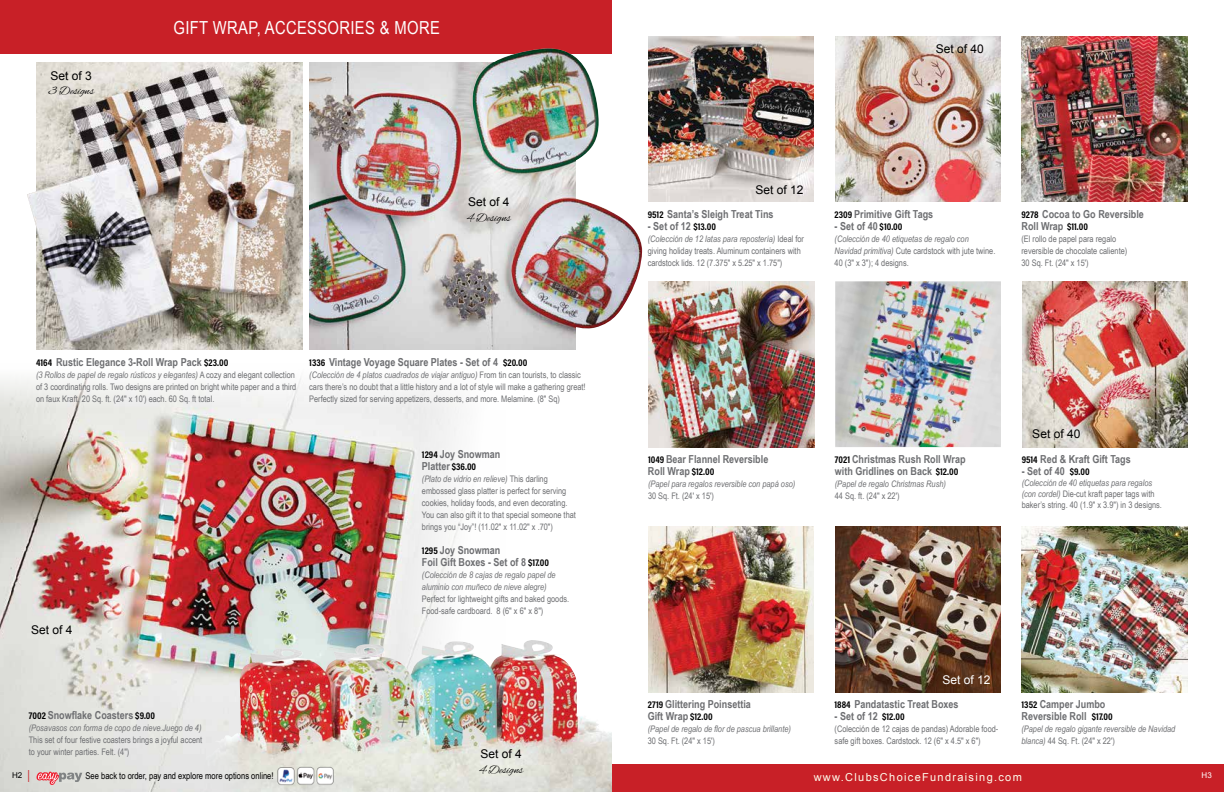
<style>
.page{position:relative;width:1224px;height:792px;background:#fff}
.page>*{position:absolute;margin:0;border:0;box-sizing:border-box;transform-origin:0 0}
.t1{font:18px "Arial Narrow";letter-spacing:.02em;color:#fff}
.t2{font:12px "Arial";color:#000}
.t3{font:12px "Alex Brush";color:#000}
.t4{font:12px "Arial";color:#fff}
.t5{font:700 11px/12px "Arial Narrow";color:#6d6e71}
.t6{font:11px "Arial";letter-spacing:.12em;color:#fefded}
.t7{font:9.2px "Arial Narrow";color:#000}
.t8{font:9px/12px "Arial Narrow";color:#6d6e71}
.t9{font:italic 9px/12px "Arial Narrow";color:#6d6e71}
.t10{font:8px "Arial";color:#000}
.t11{font:8px "Arial";color:#fff}
.s1{font-family:"Acumin Pro Cond";font-size:10px;color:#000}
.s2{font-style:italic}
.s3{font-style:normal}
.s4{font-family:"Minion Pro";font-size:12px;color:#c82027}
</style>
<div class="page">
<img style="left:1022px;top:281px;width:166px;height:166px">
<img style="left:835px;top:281px;width:166px;height:166px">
<div style="left:0;top:0;width:612px;height:54px;background:#c82027"></div>
<img style="left:0;top:370px;width:463px;height:422px">
<img style="left:204px;top:640px;width:408px;height:152px">
<div style="left:612px;top:764px;width:612px;height:28px;background:#c82027"></div>
<svg style="left:37px;top:772px;width:45px;height:13px"></svg>
<img style="left:277px;top:766px;width:57px;height:26px">
<img style="left:1022px;top:36px;width:166px;height:166px">
<img style="left:648px;top:36px;width:166px;height:166px">
<img style="left:835px;top:36px;width:166px;height:166px">
<img style="left:648px;top:281px;width:166px;height:166px">
<img style="left:1022px;top:526px;width:166px;height:166px">
<img style="left:648px;top:526px;width:166px;height:166px">
<img style="left:835px;top:526px;width:166px;height:166px">
<img style="left:36px;top:62px;width:267px;height:288px">
<img style="left:309px;top:62px;width:267px;height:288px">
<img style="left:472px;top:48px;width:170px;height:282px">
<img style="left:27px;top:171px;width:76px;height:77px">
<h2 class="t2" style="left:51px;top:68px;width:43px">Set of 3</h2>
<h2 class="t3" style="left:48px;top:84px;width:47px">3 Designs</h2>
<h1 class="t1" style="left:174px;top:14px;width:268px">GIFT WRAP, ACCESSORIES &amp; MORE</h1>
<h2 class="t2" style="left:468px;top:194px;width:43px">Set of 4</h2>
<h2 class="t3" style="left:467px;top:211px;width:45px">4 Designs</h2>
<h2 class="t2" style="left:936px;top:41px;width:50px">Set of 40</h2>
<h2 class="t2" style="left:756px;top:182px;width:50px">Set of 12</h2>
<p class="t5" style="left:648px;top:207px;width:127px"><span class="s1">9512</span> Santa’s Sleigh Treat Tins</p>
<p class="t5" style="left:648px;top:219px;width:70px">- Set of 12 <span class="s1">$13.00</span></p>
<p class="t8" style="left:648px;top:232px;width:158px"><span class="s2">(Colección de 12 latas para repostería)</span> Ideal for giving holiday treats. Aluminum containers with cardstock lids. 12 (7.375" x 5.25" x 1.75")</p>
<p class="t5" style="left:835px;top:207px;width:100px"><span class="s1">2309</span> Primitive Gift Tags</p>
<p class="t5" style="left:835px;top:219px;width:69px">- Set of 40 <span class="s1">$10.00</span></p>
<p class="t9" style="left:835px;top:232px;width:162px">(Colección de 40 etiquetas de regalo con<br>Navidad primitiva) <span class="s3">Cute cardstock with jute twine.<br>40 (3" x 3"); 4 designs.</span></p>
<p class="t5" style="left:1021px;top:207px;width:124px"><span class="s1">9278</span> Cocoa to Go Reversible<br>Roll Wrap <span class="s1">$11.00</span></p>
<p class="t8" style="left:1022px;top:232px;width:107px">(El rollo de papel para regalo reversible de chocolate caliente)<br>30 Sq. Ft. (24" x 15')</p>
<p class="t5" style="left:36px;top:356px;width:194px"><span class="s1">4164</span> Rustic Elegance 3-Roll Wrap Pack <span class="s1">$23.00</span></p>
<p class="t8" style="left:36px;top:368px;width:262px"><span class="s2">(3 Rollos de papel de regalo rústicos y elegantes)</span> A cozy and elegant collection of 3 coordinating rolls. Two designs are printed on bright white paper and a third on faux Kraft. 20 Sq. ft. (24" x 10') each. 60 Sq. ft total.</p>
<p class="t5" style="left:309px;top:356px;width:220px"><span class="s1">1336</span> Vintage Voyage Square Plates - Set of 4 <span class="s1">$20.00</span></p>
<p class="t8" style="left:309px;top:368px;width:278px"><span class="s2">(Colección de 4 platos cuadrados de viajar antiguo)</span> From tin can tourists, to classic cars there’s no doubt that a little history and a lot of style will make a gathering great!<br>Perfectly sized for serving appetizers, desserts, and more. Melamine. (8" Sq)</p>
<h2 class="t2" style="left:31px;top:622px;width:43px">Set of 4</h2>
<p class="t5" style="left:422px;top:448px;width:80px"><span class="s1">1294</span> Joy Snowman<br>Platter <span class="s1">$36.00</span></p>
<p class="t8" style="left:422px;top:473px;width:155px"><span class="s2">(Plato de vidrio en relieve)</span> This darling embossed glass platter is perfect for serving cookies, holiday foods, and even decorating.<br>You can also gift it to that special someone that brings you “Joy”! (11.02" x 11.02" x .70")</p>
<p class="t5" style="left:422px;top:544px;width:129px"><span class="s1">1295</span> Joy Snowman<br>Foil Gift Boxes - Set of 8 <span class="s1">$17.00</span></p>
<p class="t9" style="left:422px;top:569px;width:135px">(Colección de 8 cajas de regalo papel de aluminio con muñeco de nieve alegre)</p>
<p class="t8" style="left:422px;top:593px;width:149px">Perfect for lightweight gifts and baked goods.<br>Food-safe cardboard. 8 (6" x 6" x 8")</p>
<p class="t5" style="left:648px;top:453px;width:122px"><span class="s1">1049</span> Bear Flannel Reversible<br>Roll Wrap <span class="s1">$12.00</span></p>
<p class="t9" style="left:648px;top:478px;width:149px">(Papel para regalos reversible con papá oso)</p>
<p class="t8" style="left:648px;top:489px;width:68px">30 Sq. Ft. (24' x 15')</p>
<p class="t5" style="left:835px;top:453px;width:132px"><span class="s1">7021</span> Christmas Rush Roll Wrap with Gridlines on Back <span class="s1">$12.00</span></p>
<p class="t9" style="left:835px;top:478px;width:113px">(Papel de regalo Christmas Rush)</p>
<p class="t8" style="left:835px;top:489px;width:66px">44 Sq. ft. (24" x 22')</p>
<h2 class="t2" style="left:1032px;top:426px;width:50px">Set of 40</h2>
<p class="t5" style="left:1022px;top:453px;width:111px"><span class="s1">9514</span> Red &amp; Kraft Gift Tags</p>
<p class="t5" style="left:1022px;top:465px;width:69px">- Set of 40 <span class="s1">$9.00</span></p>
<p class="t8" style="left:1022px;top:477px;width:142px;line-height:11px"><span class="s2">(Colección de 40 etiquetas para regalos (con cordel)</span> Die-cut kraft paper tags with baker’s string. 40 (1.9" x 3.9") in 3 designs.</p>
<h2 class="t4" style="left:942px;top:672px;width:50px">Set of 12</h2>
<p class="t5" style="left:1021px;top:698px;width:93px"><span class="s1">1352</span> Camper Jumbo<br>Reversible Roll <span class="s1">$17.00</span></p>
<p class="t9" style="left:1022px;top:723px;width:155px">(Papel de regalo gigante reversible de Navidad blanca) <span class="s3">44 Sq. Ft. (24" x 22')</span></p>
<p class="t5" style="left:648px;top:698px;width:105px"><span class="s1">2719</span> Glittering Poinsettia<br>Gift Wrap <span class="s1">$12.00</span></p>
<p class="t9" style="left:648px;top:723px;width:145px">(Papel de regalo de flor de pascua brillante)</p>
<p class="t8" style="left:648px;top:735px;width:69px">30 Sq. Ft. (24" x 15')</p>
<p class="t5" style="left:835px;top:698px;width:126px"><span class="s1">1884</span> Pandatastic Treat Boxes</p>
<p class="t5" style="left:835px;top:710px;width:72px">- Set of 12 <span class="s1">$12.00</span></p>
<p class="t8" style="left:835px;top:723px;width:165px">(Colección de 12 cajas de pandas) Adorable food&shy;safe gift boxes. Cardstock. 12 (6" x 4.5" x 6")</p>
<p class="t5" style="left:29px;top:709px;width:128px"><span class="s1">7002</span> Snowflake Coasters <span class="s1">$9.00</span></p>
<p class="t9" style="left:29px;top:722px;width:174px">(Posavasos con forma de copo de nieve.Juego de 4)</p>
<p class="t8" style="left:29px;top:733px;width:175px">This set of four festive coasters brings a joyful accent to your winter parties. Felt. (4")</p>
<h2 class="t2" style="left:481px;top:746px;width:43px">Set of 4</h2>
<h2 class="t3" style="left:479px;top:763px;width:45px">4 Designs</h2>
<p class="t10" style="left:12px;top:770px;width:20px">H2 <span class="s4">|</span></p>
<p class="t7" style="left:86px;top:769px;width:190px">See back to order, pay and explore more options online!</p>
<p class="t6" style="left:814px;top:770px;width:210px">www.ClubsChoiceFundraising.com</p>
<p class="t11" style="left:1202px;top:770px;width:12px">H3</p>
</div>
